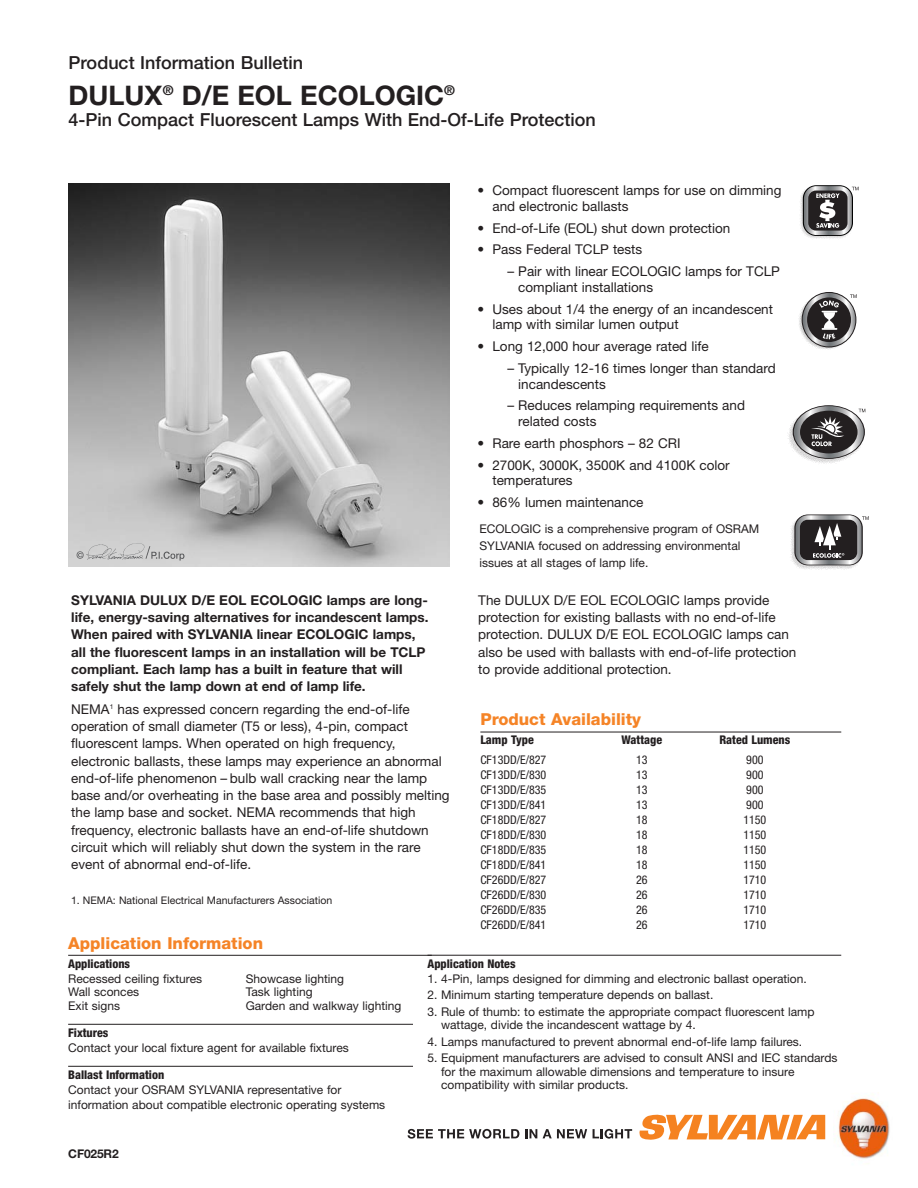
<style>
.page{position:relative;width:918px;height:1188px;background:#fff}
.page>*{position:absolute;margin:0;border:0;box-sizing:border-box;transform-origin:0 0}
.t1{font:700 27px "Helvetica Neue";color:#231f20}
.t2{font:500 18px "Helvetica Neue";color:#231f20}
.t3{font:800 16.5px "Helvetica Neue";color:#f58427}
.t4{font:13.5px/17.2px "Helvetica Neue";color:#231f20}
.t5{font:700 13.5px/17.2px "Helvetica Neue";color:#231f20}
.t6{font:12px/13.5px "Helvetica Neue";color:#231f20}
.t7{font:condensed 12px "Helvetica Neue";color:#231f20}
.t8{font:800 condensed 12px "Helvetica Neue";color:#231f20}
.t9{font:700 12px "Helvetica Neue";letter-spacing:-.01em;color:#231f20}
.t10{font:10.5px "Helvetica Neue";color:#231f20}
</style>
<div class="page">
<svg style="left:639px;top:1115px;width:186px;height:25px"></svg>
<svg style="left:408px;top:1129px;width:111px;height:10px"></svg>
<svg style="left:525px;top:1129px;width:12px;height:9px"></svg>
<svg style="left:543px;top:1129px;width:44px;height:9px"></svg>
<svg style="left:593px;top:1129px;width:39px;height:10px"></svg>
<img style="left:838px;top:1098px;width:52px;height:61px">
<img style="left:69px;top:184px;width:381px;height:383px">
<hr style="left:68px;top:955px;width:364px;height:1px;background:#231f20">
<hr style="left:68px;top:1024px;width:364px;height:1px;background:#231f20">
<hr style="left:68px;top:1066px;width:364px;height:1px;background:#231f20">
<div style="left:413px;top:1017px;width:23px;height:60px;background:#fff"></div>
<hr style="left:428px;top:955px;width:413px;height:1px;background:#231f20">
<hr style="left:480px;top:732px;width:361px;height:1px;background:#231f20">
<img style="left:791px;top:514px;width:72px;height:56px">
<svg style="left:795px;top:515px;width:67px;height:50px"></svg>
<div style="left:795px;top:515px;width:67px;height:50px;border:1px solid #231f20;border-radius:13px"></div>
<div style="left:800px;top:520px;width:57px;height:40px;background:#231f20;border-radius:8px"></div>
<svg style="left:813px;top:523px;width:31px;height:35px"></svg>
<svg style="left:862px;top:516px;width:7px;height:4px"></svg>
<img style="left:788px;top:405px;width:77px;height:59px">
<svg style="left:793px;top:406px;width:71px;height:52px"></svg>
<div style="left:793px;top:406px;width:71px;height:53px;border:1px solid #231f20;border-radius:50%"></div>
<div style="left:800px;top:411px;width:58px;height:42px;background:#231f20;border-radius:50%"></div>
<svg style="left:811px;top:416px;width:33px;height:31px"></svg>
<svg style="left:859px;top:409px;width:6px;height:3px"></svg>
<img style="left:799px;top:292px;width:57px;height:57px">
<svg style="left:802px;top:292px;width:54px;height:55px"></svg>
<div style="left:802px;top:292px;width:54px;height:55px;border:1px solid #231f20;border-radius:50%"></div>
<div style="left:807px;top:297px;width:44px;height:45px;background:#231f20;border-radius:50%"></div>
<svg style="left:819px;top:300px;width:20px;height:39px"></svg>
<svg style="left:850px;top:294px;width:7px;height:4px"></svg>
<img style="left:800px;top:185px;width:59px;height:54px">
<svg style="left:803px;top:186px;width:49px;height:49px"></svg>
<div style="left:803px;top:186px;width:50px;height:50px;border:1px solid #000;border-radius:13px"></div>
<div style="left:808px;top:191px;width:40px;height:40px;background:#231f20;border-radius:8px"></div>
<svg style="left:816px;top:193px;width:24px;height:35px"></svg>
<svg style="left:852px;top:187px;width:7px;height:3px"></svg>
<img style="left:76px;top:541px;width:108px;height:25px">
<h2 class="t2" style="left:69px;top:57px;width:236px">Product Information Bulletin</h2>
<h1 class="t1" style="left:69px;top:85px;width:388px">DULUX<sup>®</sup> D/E EOL ECOLOGIC<sup>®</sup></h1>
<h2 class="t2" style="left:69px;top:113px;width:529px">4-Pin Compact Fluorescent Lamps With End-Of-Life Protection</h2>
<p class="t4" style="left:492px;top:184px;width:291px;line-height:15.8px;text-indent:-15px">• Compact fluorescent lamps for use on dimming and electronic ballasts</p>
<p class="t4" style="left:477px;top:221px;width:255px">• End-of-Life (EOL) shut down protection</p>
<p class="t4" style="left:477px;top:242px;width:166px">• Pass Federal TCLP tests</p>
<p class="t4" style="left:518px;top:265px;width:263px;line-height:15.8px;text-indent:-11px">– Pair with linear ECOLOGIC lamps for TCLP compliant installations</p>
<p class="t4" style="left:492px;top:302px;width:282px;line-height:15.8px;text-indent:-15px">• Uses about 1/4 the energy of an incandescent lamp with similar lumen output</p>
<p class="t4" style="left:477px;top:339px;width:233px">• Long 12,000 hour average rated life</p>
<p class="t4" style="left:518px;top:362px;width:259px;line-height:15.8px;text-indent:-11px">– Typically 12-16 times longer than standard incandescents</p>
<p class="t4" style="left:518px;top:399px;width:228px;line-height:15.8px;text-indent:-11px">– Reduces relamping requirements and related costs</p>
<p class="t4" style="left:477px;top:436px;width:205px">• Rare earth phosphors – 82 CRI</p>
<p class="t4" style="left:492px;top:458px;width:239px;line-height:15.8px;text-indent:-15px">• 2700K, 3000K, 3500K and 4100K color temperatures</p>
<p class="t4" style="left:477px;top:495px;width:168px">• 86% lumen maintenance</p>
<p class="t5" style="left:71px;top:593px;width:359px">SYLVANIA DULUX D/E EOL ECOLOGIC lamps are long&shy;life, energy-saving alternatives for incandescent lamps.<br>When paired with SYLVANIA linear ECOLOGIC lamps, all the fluorescent lamps in an installation will be TCLP compliant. Each lamp has a built in feature that will safely shut the lamp down at end of lamp life.</p>
<p class="t4" style="left:71px;top:702px;width:380px">NEMA<sup>1</sup> has expressed concern regarding the end-of-life operation of small diameter (T5 or less), 4-pin, compact fluorescent lamps. When operated on high frequency, electronic ballasts, these lamps may experience an abnormal end-of-life phenomenon – bulb wall cracking near the lamp base and/or overheating in the base area and possibly melting the lamp base and socket. NEMA recommends that high frequency, electronic ballasts have an end-of-life shutdown circuit which will reliably shut down the system in the rare event of abnormal end-of-life.</p>
<p class="t10" style="left:71px;top:897px;width:263px">1. NEMA: National Electrical Manufacturers Association</p>
<p class="t3" style="left:68px;top:937px;width:196px">Application Information</p>
<p class="t6" style="left:479px;top:521px;width:281px;line-height:17.2px">ECOLOGIC is a comprehensive program of OSRAM<br>SYLVANIA focused on addressing environmental issues at all stages of lamp life.</p>
<p class="t4" style="left:478px;top:593px;width:320px">The DULUX D/E EOL ECOLOGIC lamps provide protection for existing ballasts with no end-of-life protection. DULUX D/E EOL ECOLOGIC lamps can also be used with ballasts with end-of-life protection to provide additional protection.</p>
<p class="t3" style="left:480px;top:713px;width:162px">Product Availability</p>
<p class="t8" style="left:480px;top:736px;width:55px">Lamp Type</p>
<p class="t8" style="left:621px;top:736px;width:42px">Wattage</p>
<p class="t8" style="left:719px;top:736px;width:72px">Rated Lumens</p>
<p class="t7" style="left:480px;top:755px;width:67px">CF13DD/E/827</p>
<p class="t7" style="left:636px;top:755px;width:13px">13</p>
<p class="t7" style="left:746px;top:755px;width:19px">900</p>
<p class="t7" style="left:480px;top:770px;width:67px">CF13DD/E/830</p>
<p class="t7" style="left:636px;top:770px;width:13px">13</p>
<p class="t7" style="left:746px;top:770px;width:19px">900</p>
<p class="t7" style="left:480px;top:785px;width:67px">CF13DD/E/835</p>
<p class="t7" style="left:636px;top:785px;width:13px">13</p>
<p class="t7" style="left:746px;top:785px;width:19px">900</p>
<p class="t7" style="left:480px;top:800px;width:67px">CF13DD/E/841</p>
<p class="t7" style="left:636px;top:800px;width:13px">13</p>
<p class="t7" style="left:746px;top:800px;width:19px">900</p>
<p class="t7" style="left:480px;top:815px;width:67px">CF18DD/E/827</p>
<p class="t7" style="left:636px;top:815px;width:13px">18</p>
<p class="t7" style="left:743px;top:815px;width:25px">1150</p>
<p class="t7" style="left:480px;top:830px;width:67px">CF18DD/E/830</p>
<p class="t7" style="left:636px;top:830px;width:13px">18</p>
<p class="t7" style="left:743px;top:830px;width:25px">1150</p>
<p class="t7" style="left:480px;top:845px;width:67px">CF18DD/E/835</p>
<p class="t7" style="left:636px;top:845px;width:13px">18</p>
<p class="t7" style="left:743px;top:845px;width:25px">1150</p>
<p class="t7" style="left:480px;top:860px;width:67px">CF18DD/E/841</p>
<p class="t7" style="left:636px;top:860px;width:13px">18</p>
<p class="t7" style="left:743px;top:860px;width:25px">1150</p>
<p class="t7" style="left:480px;top:875px;width:67px">CF26DD/E/827</p>
<p class="t7" style="left:636px;top:875px;width:13px">26</p>
<p class="t7" style="left:743px;top:875px;width:25px">1710</p>
<p class="t7" style="left:480px;top:890px;width:67px">CF26DD/E/830</p>
<p class="t7" style="left:636px;top:890px;width:13px">26</p>
<p class="t7" style="left:743px;top:890px;width:25px">1710</p>
<p class="t7" style="left:480px;top:905px;width:67px">CF26DD/E/835</p>
<p class="t7" style="left:636px;top:905px;width:13px">26</p>
<p class="t7" style="left:743px;top:905px;width:25px">1710</p>
<p class="t7" style="left:480px;top:920px;width:67px">CF26DD/E/841</p>
<p class="t7" style="left:636px;top:920px;width:13px">26</p>
<p class="t7" style="left:743px;top:920px;width:25px">1710</p>
<p class="t8" style="left:68px;top:959px;width:64px">Applications</p>
<p class="t6" style="left:68px;top:973px;width:135px">Recessed ceiling fixtures</p>
<p class="t6" style="left:246px;top:973px;width:100px">Showcase lighting</p>
<p class="t6" style="left:68px;top:986px;width:72px">Wall sconces</p>
<p class="t6" style="left:246px;top:986px;width:68px">Task lighting</p>
<p class="t6" style="left:68px;top:1000px;width:53px">Exit signs</p>
<p class="t6" style="left:246px;top:1000px;width:157px">Garden and walkway lighting</p>
<p class="t8" style="left:68px;top:1028px;width:42px">Fixtures</p>
<p class="t6" style="left:68px;top:1042px;width:282px">Contact your local fixture agent for available fixtures</p>
<p class="t8" style="left:68px;top:1070px;width:98px">Ballast Information</p>
<p class="t6" style="left:68px;top:1083px;width:319px;line-height:15px">Contact your OSRAM SYLVANIA representative for information about compatible electronic operating systems</p>
<p class="t9" style="left:68px;top:1150px;width:52px">CF025R2</p>
<p class="t8" style="left:428px;top:959px;width:90px">Application Notes</p>
<p class="t6" style="left:428px;top:973px;width:381px">1. 4-Pin, lamps designed for dimming and electronic ballast operation.</p>
<p class="t6" style="left:428px;top:989px;width:287px">2. Minimum starting temperature depends on ballast.</p>
<p class="t6" style="left:441px;top:1006px;width:375px;text-indent:-14px">3. Rule of thumb: to estimate the appropriate compact fluorescent lamp wattage, divide the incandescent wattage by 4.</p>
<p class="t6" style="left:428px;top:1036px;width:376px">4. Lamps manufactured to prevent abnormal end-of-life lamp failures.</p>
<p class="t6" style="left:441px;top:1052px;width:398px;text-indent:-14px">5. Equipment manufacturers are advised to consult ANSI and IEC standards for the maximum allowable dimensions and temperature to insure compatibility with similar products.</p>
</div>
